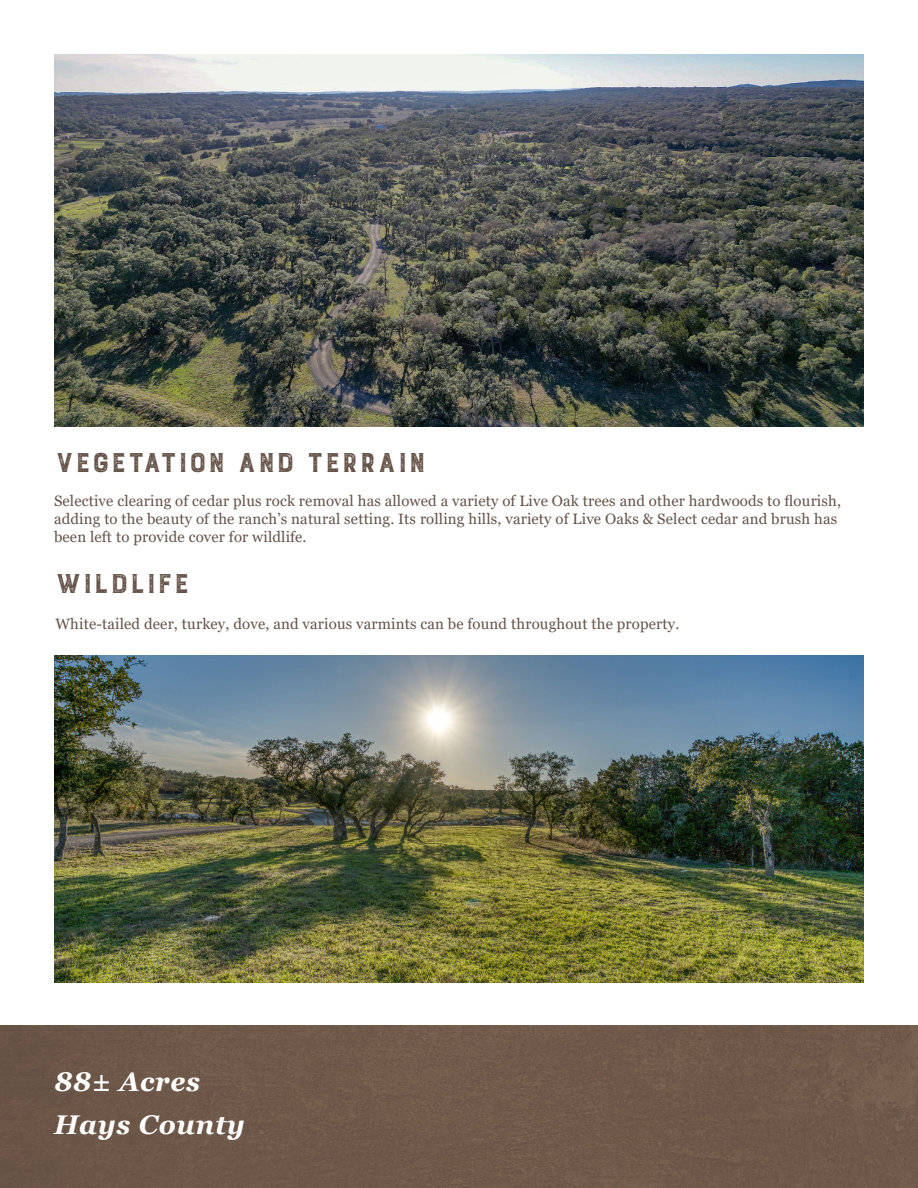
<style>
.page{position:relative;width:918px;height:1188px;background:#fff}
.page>*{position:absolute;margin:0;border:0;box-sizing:border-box;transform-origin:0 0}
.t1{font:300 36px "Burford Rustic";color:#655349}
.t2{font:italic 700 27px "Georgia";letter-spacing:.025em;color:#fff}
.t3{font:15px/18px "Georgia";letter-spacing:.01em;color:#655349}
</style>
<div class="page">
<div style="left:0;top:1025px;width:918px;height:163px;background:#6f594a"></div>
<img style="left:54px;top:54px;width:810px;height:373px">
<img style="left:54px;top:655px;width:810px;height:327px">
<p class="t1" style="left:54px;top:444px;width:374px">vegetation and terrain</p>
<p class="t3" style="left:54px;top:492px;width:789px">Selective clearing of cedar plus rock removal has allowed a variety of Live Oak trees and other hardwoods to flourish, adding to the beauty of the ranch’s natural setting. Its rolling hills, variety of Live Oaks &amp; Select cedar and brush has been left to provide cover for wildlife.</p>
<p class="t1" style="left:54px;top:565px;width:137px">wildlife</p>
<p class="t3" style="left:56px;top:615px;width:625px">White-tailed deer, turkey, dove, and various varmints can be found throughout the property.</p>
<p class="t2" style="left:54px;top:1064px;width:148px">88± Acres</p>
<p class="t2" style="left:54px;top:1107px;width:193px">Hays County</p>
</div>
